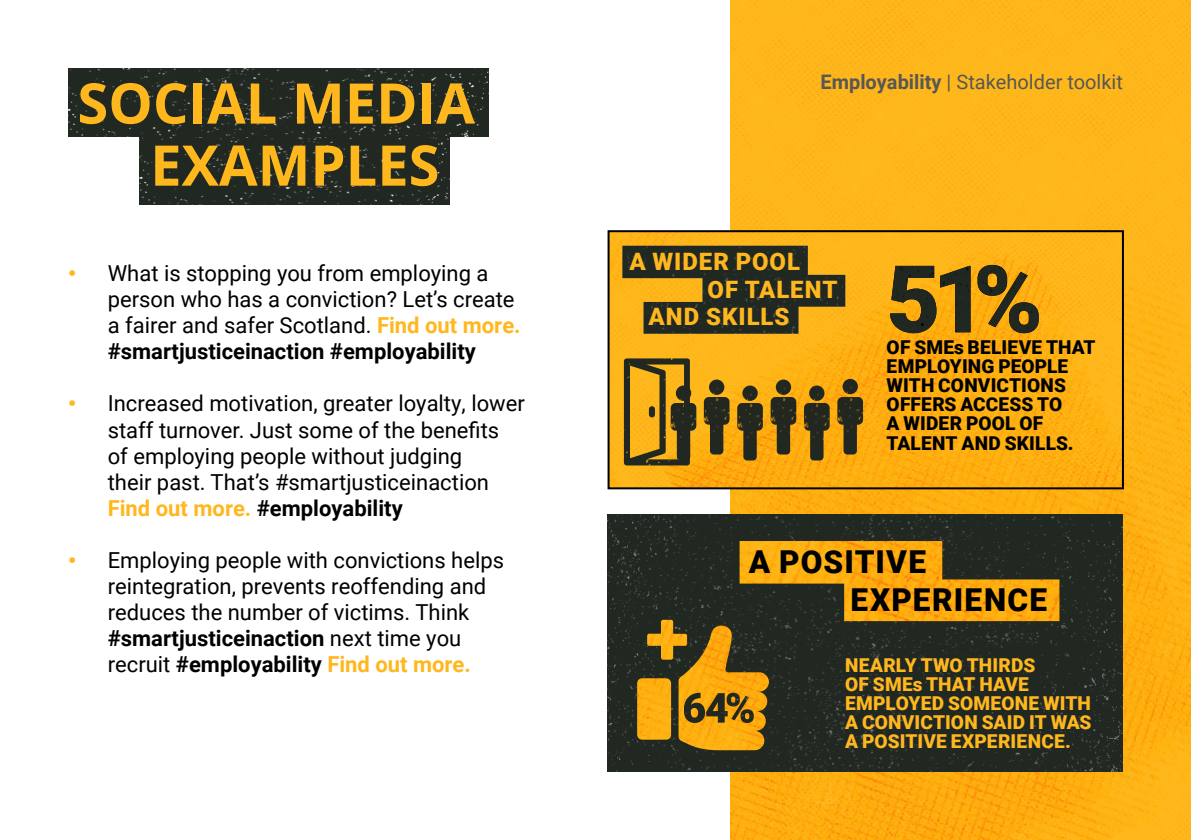
<style>
.page{position:relative;width:1191px;height:840px;background:#fff}
.page>*{position:absolute;margin:0;border:0;box-sizing:border-box;transform-origin:0 0}
.t1{font:700 56px/62px "Open Sans";color:#ffb71e}
.t2{font:900 31.6px/37.8px "Roboto";letter-spacing:.04em;color:#000}
.t3{font:900 24px "Roboto";letter-spacing:.04em;color:#ffb71e}
.t4{font:22px/26px "Roboto";color:#000}
.t5{font:20px "Roboto";color:#575756}
.t6{font:900 19.2px/19.2px "Roboto";letter-spacing:.005em;color:#ffb71e}
.t7{font:900 19px/19px "Roboto";letter-spacing:.01em;color:#000}
.s1{font-weight:900;color:#ffb71e}
.s2{font-weight:700;color:#ffb71e}
.s3{font-weight:700}
</style>
<div class="page">
<img style="left:730px;top:0;width:461px;height:839px">
<img style="left:68px;top:68px;width:421px;height:68px">
<img style="left:140px;top:136px;width:309px;height:68px">
<img style="left:610px;top:233px;width:511px;height:253px">
<div style="left:607px;top:230px;width:517px;height:259px;border:2px solid #000"></div>
<img style="left:622px;top:246px;width:223px;height:87px">
<img style="left:890px;top:265px;width:148px;height:68px">
<img style="left:624px;top:358px;width:66px;height:107px">
<svg style="left:649px;top:406px;width:6px;height:11px"></svg>
<img style="left:842px;top:378px;width:16px;height:16px;border-radius:8px">
<img style="left:837px;top:397px;width:26px;height:57px">
<img style="left:809px;top:385px;width:15px;height:15px;border-radius:8px">
<img style="left:804px;top:403px;width:25px;height:57px">
<img style="left:775px;top:379px;width:16px;height:15px;border-radius:8px">
<img style="left:770px;top:397px;width:26px;height:57px">
<img style="left:742px;top:385px;width:15px;height:15px;border-radius:8px">
<img style="left:737px;top:403px;width:26px;height:57px">
<img style="left:676px;top:385px;width:15px;height:15px;border-radius:8px">
<img style="left:670px;top:403px;width:26px;height:57px">
<img style="left:709px;top:379px;width:15px;height:15px;border-radius:8px">
<img style="left:704px;top:397px;width:25px;height:57px">
<img style="left:607px;top:514px;width:516px;height:257px">
<svg style="left:637px;top:540px;width:422px;height:209px;background:#57481e"></svg>
<img style="left:637px;top:619px;width:132px;height:130px">
<h1 class="t1" style="left:150px;top:71px;width:326px;text-indent:-73px">SOCIAL MEDIA<br>EXAMPLES</h1>
<p class="t4" style="left:108px;top:259px;width:414px;text-indent:-40px"><span class="s1">•</span> What is stopping you from employing a person who has a conviction? Let’s create a fairer and safer Scotland. <span class="s2">Find out more. </span><span class="s3">#smartjusticeinaction #employability</span></p>
<p class="t4" style="left:108px;top:389px;width:418px;text-indent:-40px"><span class="s1">•</span> Increased motivation, greater loyalty, lower staff turnover. Just some of the benefits of employing people without judging<br>their past. That’s #smartjusticeinaction <span class="s2">Find out more.</span> <span class="s3">#employability</span></p>
<p class="t4" style="left:108px;top:545px;width:398px;text-indent:-40px"><span class="s1">•</span> Employing people with convictions helps reintegration, prevents reoffending and reduces the number of victims. Think <span class="s3">#smartjusticeinaction</span> next time you recruit <span class="s3">#employability</span> <span class="s2">Find out more.</span></p>
<p class="t5" style="left:820px;top:68px;width:304px"><span class="s3">Employability</span> | Stakeholder toolkit</p>
<p class="t3" style="left:629px;top:245px;width:172px">A WIDER POOL</p>
<p class="t3" style="left:707px;top:272px;width:132px">OF TALENT</p>
<p class="t3" style="left:648px;top:299px;width:142px">AND SKILLS</p>
<p class="t7" style="left:886px;top:337px;width:210px">OF SMEs BELIEVE THAT<br>EMPLOYING PEOPLE<br>WITH CONVICTIONS<br>OFFERS ACCESS TO<br>A WIDER POOL OF<br>TALENT AND SKILLS.</p>
<h2 class="t2" style="left:850px;top:541px;width:198px;text-indent:-102px">A POSITIVE<br>EXPERIENCE</h2>
<p class="t6" style="left:845px;top:654px;width:248px">NEARLY TWO THIRDS<br>OF SMEs THAT HAVE<br>EMPLOYED SOMEONE WITH<br>A CONVICTION SAID IT WAS<br>A POSITIVE EXPERIENCE.</p>
</div>
